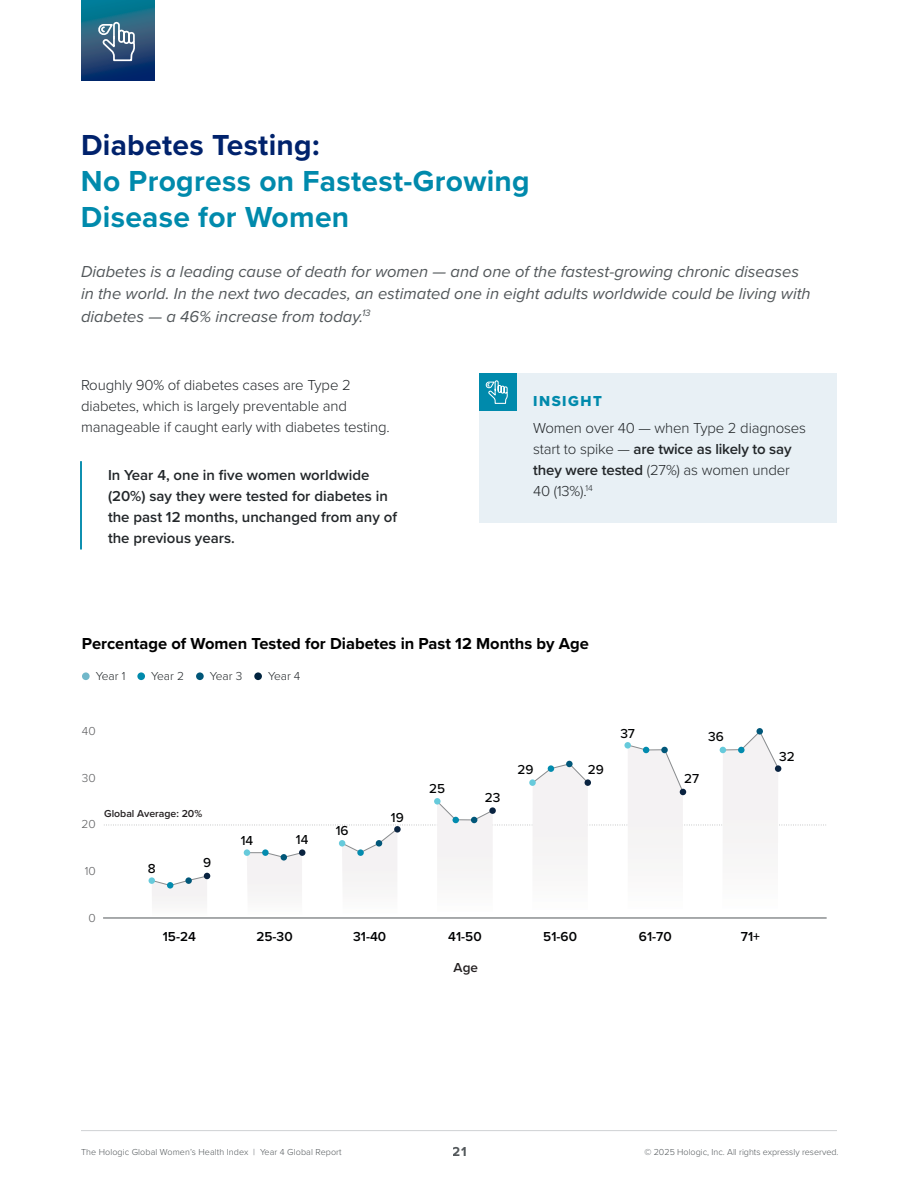
<style>
.page{position:relative;width:918px;height:1188px;background:#fff}
.page>*{position:absolute;margin:0;border:0;box-sizing:border-box;transform-origin:0 0}
.page_header{font:700 30px/36px "Proxima Nova";letter-spacing:.01em;color:#008aac}
.body_span{font:italic 16.5px/22.5px "Proxima Nova";color:#52575a}
.element_title{font:700 16.5px "Proxima Nova";color:#000}
.body{font:300 15px/21px "Proxima Nova";letter-spacing:-.01em;color:#23272a}
.body_line_emphasis{font:600 15px/21px "Proxima Nova";color:#23272a}
.t1{font:600 13.5px "Proxima Nova";color:#010203}
.t2{font:500 13.5px "Proxima Nova";color:#010203}
.t3{font:600 13.5px "Proxima Nova";color:#231f20}
.t4{font:700 13.5px "Proxima Nova";color:#52575a}
.t5{font:300 12px "Proxima Nova";color:#23272a}
.t6{font:300 12px "Proxima Nova";color:#58595b}
.t7{font:600 10.5px "Proxima Nova";color:#231f20}
.t8{font:300 9px "Proxima Nova";color:#52575a}
.s1{color:#00226c}
.s2{font-family:"Proxima Nova Extrabld";font-weight:400;color:#008aac}
.s3{font-weight:600}
</style>
<div class="page">
<hr style="left:81px;top:1130px;width:756px;height:1px;background:#cfd2d4">
<hr style="left:80px;top:461px;width:2px;height:89px;background:#008aac">
<div style="left:479px;top:373px;width:358px;height:150px;background:#e8f0f5"></div>
<svg style="left:81px;top:0;width:73px;height:80px;background:#17557d"></svg>
<svg style="left:97px;top:21px;width:38px;height:41px;background:#64809a"></svg>
<div style="left:82px;top:672px;width:8px;height:8px;background:#71b8ca;border-radius:50%"></div>
<div style="left:137px;top:672px;width:8px;height:8px;background:#008aac;border-radius:50%"></div>
<div style="left:196px;top:672px;width:8px;height:8px;background:#005678;border-radius:50%"></div>
<div style="left:254px;top:672px;width:8px;height:8px;background:#00233e;border-radius:50%"></div>
<div style="left:756px;top:728px;width:7px;height:7px;background:#015779;border-radius:50%"></div>
<svg style="left:104px;top:731px;width:723px;height:187px"></svg>
<div style="left:775px;top:765px;width:6px;height:7px;background:#092340;border-radius:50%"></div>
<hr style="left:103px;top:918px;width:724px;height:1px;background:#52575a">
<div style="left:479px;top:373px;width:38px;height:38px;background:#008aac"></div>
<svg style="left:485px;top:380px;width:23px;height:24px"></svg>
<h2 class="page_header" style="left:81px;top:126px;width:450px"><span class="s1">Diabetes Testing:<br></span>No Progress on Fastest-Growing<br>Disease for Women</h2>
<p class="body_span" style="left:81px;top:259px;width:731px">Diabetes is a leading cause of death for women — and one of the fastest-growing chronic diseases in the world. In the next two decades, an estimated one in eight adults worldwide could be living with diabetes — a 46% increase from today.<sup>13</sup></p>
<p class="body" style="left:81px;top:373px;width:310px">Roughly 90% of diabetes cases are Type 2 diabetes, which is largely preventable and manageable if caught early with diabetes testing.</p>
<p class="body_line_emphasis" style="left:108px;top:464px;width:291px">In Year 4, one in five women worldwide (20%) say they were tested for diabetes in the past 12 months, unchanged from any of the previous years.</p>
<p class="body" style="left:533px;top:386px;width:274px;line-height:27px"><span class="s2">INSIGHT<br></span>Women over 40 — when Type 2 diagnoses</p>
<p class="body" style="left:533px;top:437px;width:260px;text-align:justify">start to spike — <span class="s3">are twice as likely to say they were tested</span> (27%) as women under 40 (13%).<sup>14</sup></p>
<p class="element_title" style="left:82px;top:631px;width:508px">Percentage of Women Tested for Diabetes in Past 12 Months by Age</p>
<p class="t5" style="left:96px;top:667px;width:31px">Year 1</p>
<p class="t5" style="left:151px;top:667px;width:34px">Year 2</p>
<p class="t5" style="left:210px;top:667px;width:34px">Year 3</p>
<p class="t5" style="left:268px;top:667px;width:34px">Year 4</p>
<p class="t6" style="left:82px;top:722px;width:15px">40</p>
<p class="t2" style="left:620px;top:724px;width:16px">37</p>
<p class="t2" style="left:708px;top:726px;width:17px">36</p>
<p class="t6" style="left:82px;top:769px;width:15px">30</p>
<p class="t2" style="left:429px;top:779px;width:18px">25</p>
<p class="t2" style="left:485px;top:787px;width:17px">23</p>
<p class="t2" style="left:518px;top:759px;width:18px">29</p>
<p class="t2" style="left:588px;top:759px;width:18px">29</p>
<p class="t2" style="left:684px;top:768px;width:17px">27</p>
<p class="t6" style="left:81px;top:816px;width:16px">20</p>
<p class="t7" style="left:104px;top:806px;width:100px">Global Average: 20%</p>
<p class="t2" style="left:241px;top:830px;width:14px">14</p>
<p class="t2" style="left:296px;top:829px;width:14px">14</p>
<p class="t2" style="left:336px;top:821px;width:14px">16</p>
<p class="t2" style="left:391px;top:808px;width:14px">19</p>
<p class="t6" style="left:85px;top:862px;width:12px">10</p>
<p class="t2" style="left:148px;top:858px;width:9px">8</p>
<p class="t2" style="left:203px;top:852px;width:10px">9</p>
<p class="t6" style="left:88px;top:909px;width:9px">0</p>
<p class="t1" style="left:163px;top:927px;width:35px">15-24</p>
<p class="t1" style="left:256px;top:927px;width:38px">25-30</p>
<p class="t1" style="left:353px;top:927px;width:35px">31-40</p>
<p class="t1" style="left:448px;top:927px;width:35px">41-50</p>
<p class="t1" style="left:543px;top:927px;width:35px">51-60</p>
<p class="t1" style="left:639px;top:927px;width:34px">61-70</p>
<p class="t1" style="left:741px;top:927px;width:21px">71+</p>
<p class="t3" style="left:454px;top:957px;width:26px">Age</p>
<p class="t2" style="left:779px;top:746px;width:17px">32</p>
<p class="t4" style="left:453px;top:1141px;width:15px">21</p>
<p class="t8" style="left:81px;top:1145px;width:262px">The Hologic Global Women’s Health Index | Year 4 Global Report</p>
<p class="t8" style="left:644px;top:1145px;width:196px">© 2025 Hologic, Inc. All rights expressly reserved.</p>
</div>
